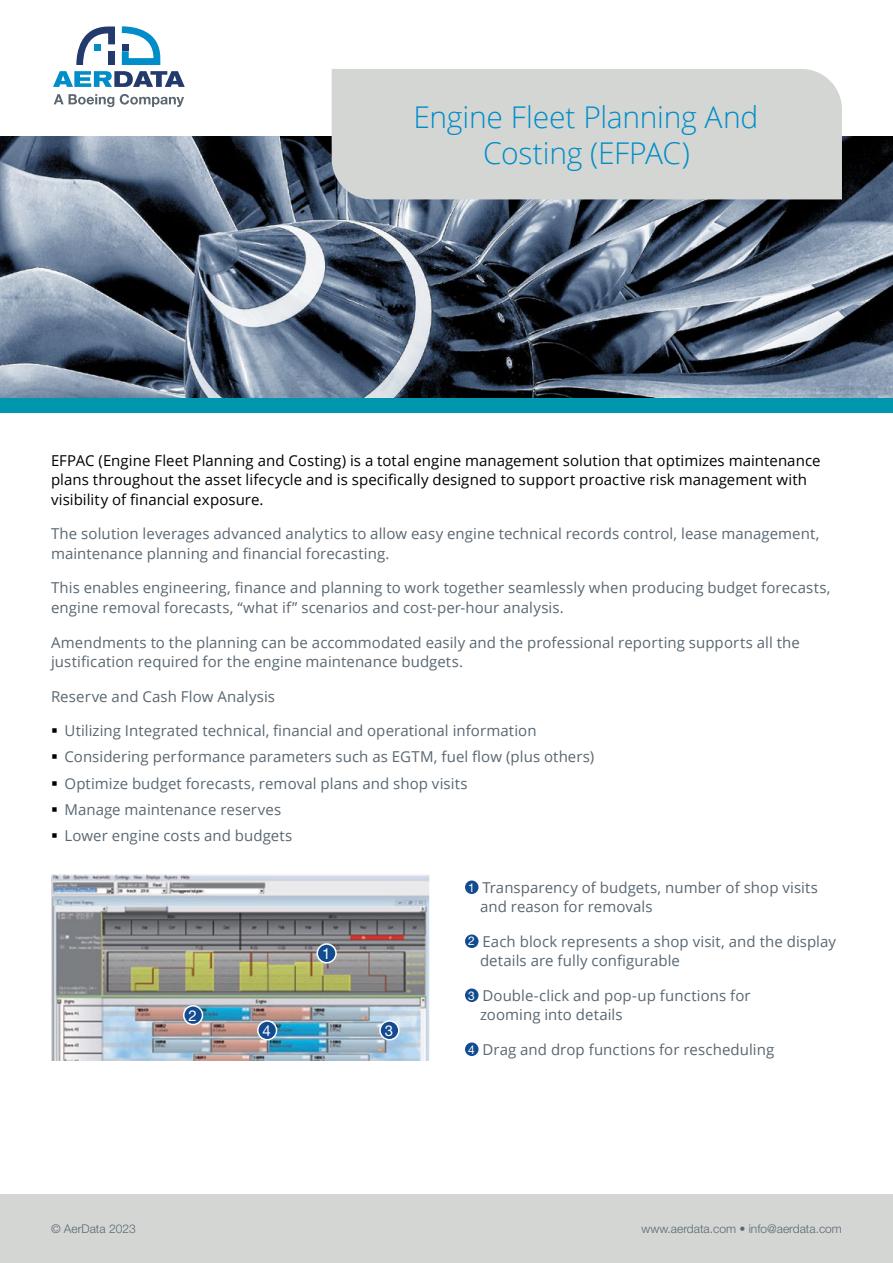
<style>
.page{position:relative;width:893px;height:1263px;background:#fff}
.page>*{position:absolute;margin:0;border:0;box-sizing:border-box;transform-origin:0 0}
.Product_Title{font:300 30px/36px "Open Sans";letter-spacing:-.01em;color:#008dc8;text-align:center}
.Body{font:15px/19.5px "Open Sans";letter-spacing:.005em;color:#596771}
.Intro_paragraph{font:15px/19.5px "Open Sans";letter-spacing:.005em;color:#000}
.t1{font:15px "Helvetica Neue LT Std";color:#fff}
.t2{font:300 12px "Helvetica Neue LT Std";color:#596771}
.t3{font:12px "Helvetica Neue LT Std";color:#fff}
.s1{color:#000}
</style>
<div class="page">
<div style="left:0;top:1195px;width:893px;height:68px;background:#d4d6d4"></div>
<div style="left:465px;top:880px;width:13px;height:14px;background:#134b91;border-radius:50%"></div>
<div style="left:465px;top:934px;width:13px;height:14px;background:#134b91;border-radius:50%"></div>
<div style="left:465px;top:988px;width:13px;height:14px;background:#134b91;border-radius:50%"></div>
<div style="left:465px;top:1042px;width:13px;height:14px;background:#134b91;border-radius:50%"></div>
<img style="left:52px;top:874px;width:377px;height:186px">
<div style="left:258px;top:1021px;width:19px;height:19px;background:#134b91;border-radius:50%"></div>
<div style="left:257px;top:1020px;width:20px;height:20px;border:2px solid #fff;border-radius:50%"></div>
<div style="left:184px;top:1006px;width:18px;height:18px;background:#134b91;border-radius:50%"></div>
<div style="left:183px;top:1005px;width:20px;height:20px;border:2px solid #fff;border-radius:50%"></div>
<div style="left:317px;top:944px;width:19px;height:19px;background:#134b91;border-radius:50%"></div>
<div style="left:316px;top:943px;width:21px;height:20px;border:2px solid #fff;border-radius:50%"></div>
<div style="left:380px;top:1021px;width:19px;height:19px;background:#134b91;border-radius:50%"></div>
<div style="left:379px;top:1020px;width:21px;height:20px;border:2px solid #fff;border-radius:50%"></div>
<div style="left:0;top:397px;width:893px;height:15px;background:#0096af"></div>
<img style="left:0;top:136px;width:893px;height:262px">
<svg style="left:53px;top:71px;width:132px;height:16px"></svg>
<svg style="left:122px;top:26px;width:38px;height:39px"></svg>
<svg style="left:76px;top:27px;width:39px;height:38px"></svg>
<svg style="left:54px;top:94px;width:60px;height:13px"></svg>
<svg style="left:120px;top:94px;width:64px;height:13px"></svg>
<div style="left:332px;top:69px;width:510px;height:130px;background:#d4d6d4"></div>
<p class="Product_Title" style="left:413px;top:98px;width:346px">Engine Fleet Planning And<br>Costing (EFPAC)</p>
<p class="Intro_paragraph" style="left:51px;top:450px;width:771px">EFPAC (Engine Fleet Planning and Costing) is a total engine management solution that optimizes maintenance plans throughout the asset lifecycle and is specifically designed to support proactive risk management with visibility of financial exposure.</p>
<p class="Body" style="left:51px;top:524px;width:770px">The solution leverages advanced analytics to allow easy engine technical records control, lease management, maintenance planning and financial forecasting.</p>
<p class="Body" style="left:51px;top:578px;width:781px">This enables engineering, finance and planning to work together seamlessly when producing budget forecasts, engine removal forecasts, “what if” scenarios and cost-per-hour analysis.</p>
<p class="Body" style="left:51px;top:632px;width:750px">Amendments to the planning can be accommodated easily and the professional reporting supports all the justification required for the engine maintenance budgets.</p>
<p class="Body" style="left:51px;top:686px;width:226px">Reserve and Cash Flow Analysis</p>
<p class="Body" style="left:51px;top:720px;width:487px"><span class="s1">▪</span> Utilizing Integrated technical, financial and operational information</p>
<p class="Body" style="left:51px;top:747px;width:545px"><span class="s1">▪</span> Considering performance parameters such as EGTM, fuel flow (plus others)</p>
<p class="Body" style="left:51px;top:773px;width:418px"><span class="s1">▪</span> Optimize budget forecasts, removal plans and shop visits</p>
<p class="Body" style="left:51px;top:799px;width:232px"><span class="s1">▪</span> Manage maintenance reserves</p>
<p class="Body" style="left:51px;top:825px;width:243px"><span class="s1">▪</span> Lower engine costs and budgets</p>
<p class="t3" style="left:468px;top:880px;width:8px">1</p>
<p class="Body" style="left:480px;top:877px;width:340px">Transparency of budgets, number of shop visits and reason for removals</p>
<p class="t3" style="left:468px;top:934px;width:8px">2</p>
<p class="Body" style="left:480px;top:931px;width:358px">Each block represents a shop visit, and the display details are fully configurable</p>
<p class="t3" style="left:468px;top:988px;width:8px">3</p>
<p class="Body" style="left:480px;top:985px;width:272px">Double-click and pop-up functions for zooming into details</p>
<p class="t3" style="left:468px;top:1042px;width:8px">4</p>
<p class="Body" style="left:482px;top:1039px;width:293px">Drag and drop functions for rescheduling</p>
<p class="t1" style="left:322px;top:944px;width:10px">1</p>
<p class="t1" style="left:189px;top:1006px;width:10px">2</p>
<p class="t1" style="left:263px;top:1021px;width:10px">4</p>
<p class="t1" style="left:385px;top:1021px;width:10px">3</p>
<p class="t2" style="left:51px;top:1221px;width:86px">© AerData 2023</p>
<p class="t2" style="left:642px;top:1221px;width:202px">www.aerdata.com • info@aerdata.com</p>
</div>
